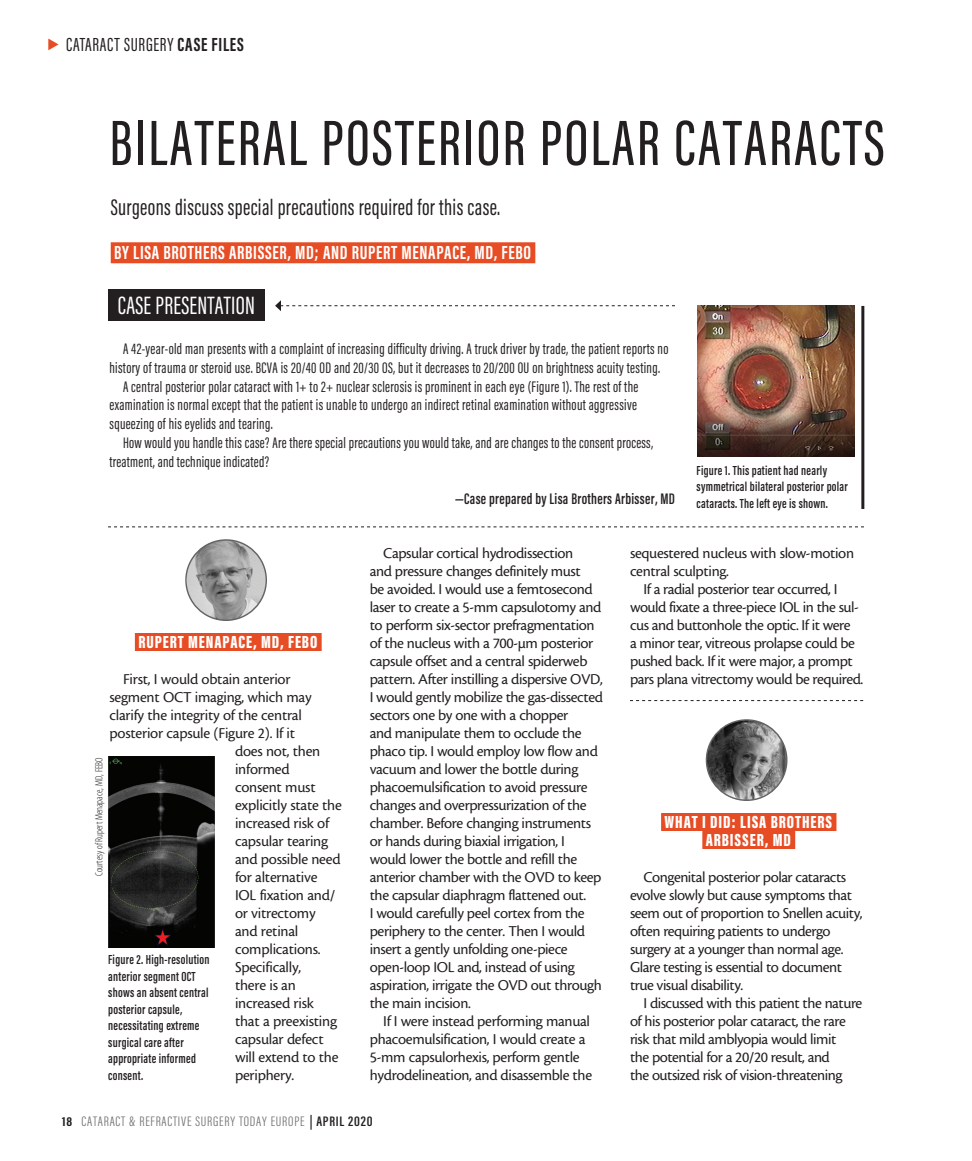
<style>
.page{position:relative;width:972px;height:1161px;background:#fff}
.page>*{position:absolute;margin:0;border:0;box-sizing:border-box;transform-origin:0 0}
.headline{font:500 66px "Acumin Pro Extra Cond";letter-spacing:.035em;color:#231f20}
.sidebar_h1{font:25.95px "Acumin Pro Extra Cond";letter-spacing:.01em;color:#fff}
.deck{font:23.25px "Acumin Pro Extra Cond";letter-spacing:.015em;color:#231f20}
.author{font:700 19.5px "Acumin Pro Extra Cond";letter-spacing:.035em;color:#fff}
.t1{font:19.5px "Acumin Pro Extra Cond";letter-spacing:.035em;color:#231f20}
.subhead{font:900 18px/18px "Acumin Pro Extra Cond";letter-spacing:.05em;color:#fff;text-align:center}
.body{font:15.75px/18px "Cronos MM 408 10";letter-spacing:-.025em;color:#231f20}
.sidebar_body{font:15.75px/18.8px "Acumin Pro Extra Cond";letter-spacing:.02em;color:#231f20}
.body_line_after{font:15.75px/18px "Cronos MM 408 10";letter-spacing:-.03em;color:#231f20}
.sidebar_author{font:600 15.75px "Acumin Pro Extra Cond";letter-spacing:.02em;color:#231f20}
.t2{font:300 14.1px "Acumin Pro Extra Cond";letter-spacing:.05em;color:#6c6d70;scale:1.11 1}
.t3{font:600 13.5px/16.5px "Acumin Pro Extra Cond";letter-spacing:.02em;color:#231f20}
.footnote{font:10.5px "Myriad MM 215 300";color:#231f20}
.s1{font-weight:700}
.s2{font-weight:700;font-size:13.35px;color:#231f20}
.s3{font-weight:600;color:#231f20}
</style>
<div class="page">
<div style="left:135px;top:633px;width:187px;height:18px;background:#e64d25"></div>
<img style="left:187px;top:540px;width:79px;height:80px">
<div style="left:185px;top:539px;width:82px;height:82px;border:1px solid #636366;border-radius:50%"></div>
<svg style="left:630px;top:700px;width:233px;height:1px"></svg>
<div style="left:661px;top:813px;width:175px;height:18px;background:#e64d25"></div>
<div style="left:702px;top:831px;width:93px;height:18px;background:#e64d25"></div>
<img style="left:706px;top:720px;width:81px;height:80px;border-radius:40px">
<div style="left:706px;top:719px;width:81px;height:82px;border:1px solid #636366;border-radius:50%"></div>
<div style="left:111px;top:242px;width:424px;height:21px;background:#e64d25"></div>
<svg style="left:275px;top:300px;width:400px;height:11px"></svg>
<svg style="left:108px;top:527px;width:756px;height:1px"></svg>
<div style="left:108px;top:289px;width:157px;height:32px;background:#231f20"></div>
<img style="left:698px;top:306px;width:156px;height:151px">
<hr style="left:861px;top:306px;width:3px;height:203px;background:#231f20">
<img style="left:108px;top:757px;width:107px;height:190px">
<p class="t1" style="left:66px;top:32px;width:179px">CATARACT SURGERY <span class="s1">CASE FILES</span></p>
<p class="headline" style="left:110px;top:103px;width:777px">BILATERAL POSTERIOR POLAR CATARACTS</p>
<p class="deck" style="left:111px;top:193px;width:391px">Surgeons discuss special precautions required for this case.</p>
<p class="author" style="left:114px;top:240px;width:418px">BY LISA BROTHERS ARBISSER, MD; AND RUPERT MENAPACE, MD, FEBO</p>
<p class="sidebar_h1" style="left:118px;top:290px;width:139px">CASE PRESENTATION</p>
<p class="sidebar_body" style="left:110px;top:339px;width:561px;text-indent:14px">A 42-year-old man presents with a complaint of increasing difficulty driving. A truck driver by trade, the patient reports no history of trauma or steroid use. BCVA is 20/40 OD and 20/30 OS, but it decreases to 20/200 OU on brightness acuity testing.</p>
<p class="sidebar_body" style="left:110px;top:377px;width:530px;text-align:justify;text-indent:14px">A central posterior polar cataract with 1+ to 2+ nuclear sclerosis is prominent in each eye (Figure 1). The rest of the examination is normal except that the patient is unable to undergo an indirect retinal examination without aggressive squeezing of his eyelids and tearing.</p>
<p class="sidebar_body" style="left:110px;top:433px;width:545px;text-indent:14px">How would you handle this case? Are there special precautions you would take, and are changes to the consent process, treatment, and technique indicated?</p>
<p class="sidebar_author" style="left:455px;top:489px;width:221px">—Case prepared by Lisa Brothers Arbisser, MD</p>
<p class="t3" style="left:697px;top:462px;width:153px">Figure 1. This patient had nearly symmetrical bilateral posterior polar cataracts. The left eye is shown.</p>
<p class="subhead" style="left:138px;top:633px;width:181px">RUPERT MENAPACE, MD, FEBO</p>
<p class="body" style="left:123px;top:670px;width:169px">First, I would obtain anterior</p>
<p class="body" style="left:110px;top:688px;width:204px">segment OCT imaging, which may</p>
<p class="body" style="left:110px;top:706px;width:194px">clarify the integrity of the central</p>
<p class="body" style="left:110px;top:724px;width:187px">posterior capsule (Figure 2). If it</p>
<p class="body" style="left:235px;top:742px;width:87px">does not, then</p>
<p class="body" style="left:235px;top:760px;width:56px">informed</p>
<p class="body" style="left:235px;top:778px;width:82px">consent must</p>
<p class="body" style="left:235px;top:796px;width:108px">explicitly state the</p>
<p class="body" style="left:235px;top:814px;width:96px">increased risk of</p>
<p class="body" style="left:235px;top:832px;width:95px">capsular tearing</p>
<p class="body" style="left:235px;top:850px;width:107px">and possible need</p>
<p class="body" style="left:235px;top:868px;width:84px">for alternative</p>
<p class="body" style="left:235px;top:886px;width:102px">IOL fixation and/</p>
<p class="body" style="left:235px;top:904px;width:82px">or vitrectomy</p>
<p class="body" style="left:235px;top:922px;width:65px">and retinal</p>
<p class="body" style="left:235px;top:940px;width:87px">complications.</p>
<p class="body" style="left:235px;top:958px;width:68px">Specifically,</p>
<p class="body" style="left:235px;top:976px;width:62px">there is an</p>
<p class="body" style="left:235px;top:994px;width:80px">increased risk</p>
<p class="body" style="left:235px;top:1012px;width:104px">that a preexisting</p>
<p class="body" style="left:235px;top:1030px;width:90px">capsular defect</p>
<p class="body" style="left:235px;top:1048px;width:105px">will extend to the</p>
<p class="body" style="left:235px;top:1066px;width:61px">periphery.</p>
<p class="footnote" style="left:94px;top:876px;width:120px;rotate:-90deg">Courtesy of Rupert Menapace, MD, FEBO</p>
<p class="t3" style="left:108px;top:951px;width:103px">Figure 2. High-resolution anterior segment OCT shows an absent central posterior capsule, necessitating extreme surgical care after appropriate informed consent.</p>
<p class="body" style="left:370px;top:544px;width:235px;text-indent:14px">Capsular cortical hydrodissection<br>and pressure changes definitely must<br>be avoided. I would use a femtosecond laser to create a 5-mm capsulotomy and to perform six-sector prefragmentation of the nucleus with a 700-µm posterior capsule offset and a central spiderweb pattern. After instilling a dispersive OVD, I would gently mobilize the gas-dissected sectors one by one with a chopper<br>and manipulate them to occlude the phaco tip. I would employ low flow and vacuum and lower the bottle during phacoemulsification to avoid pressure changes and overpressurization of the chamber. Before changing instruments or hands during biaxial irrigation, I would lower the bottle and refill the anterior chamber with the OVD to keep the capsular diaphragm flattened out.<br>I would carefully peel cortex from the periphery to the center. Then I would insert a gently unfolding one-piece open-loop IOL and, instead of using aspiration, irrigate the OVD out through the main incision.</p>
<p class="body" style="left:370px;top:1012px;width:224px;text-indent:14px">If I were instead performing manual phacoemulsification, I would create a 5-mm capsulorhexis, perform gentle hydrodelineation, and disassemble the</p>
<p class="t2" style="left:62px;top:1113px;width:281px"><span class="s2">18</span> CATARACT &amp; REFRACTIVE SURGERY TODAY EUROPE <span class="s3">| APRIL 2020</span></p>
<p class="body" style="left:630px;top:544px;width:226px">sequestered nucleus with slow-motion central sculpting.</p>
<p class="body_line_after" style="left:630px;top:580px;width:235px;text-indent:14px">If a radial posterior tear occurred, I would fixate a three-piece IOL in the sul&shy;cus and buttonhole the optic. If it were<br>a minor tear, vitreous prolapse could be pushed back. If it were major, a prompt pars plana vitrectomy would be required.</p>
<p class="subhead" style="left:665px;top:813px;width:169px">WHAT I DID: LISA BROTHERS<br>ARBISSER, MD</p>
<p class="body" style="left:630px;top:868px;width:234px;text-indent:14px">Congenital posterior polar cataracts evolve slowly but cause symptoms that seem out of proportion to Snellen acuity, often requiring patients to undergo surgery at a younger than normal age.<br>Glare testing is essential to document true visual disability.</p>
<p class="body" style="left:630px;top:994px;width:234px;text-indent:14px">I discussed with this patient the nature of his posterior polar cataract, the rare risk that mild amblyopia would limit<br>the potential for a 20/20 result, and<br>the outsized risk of vision-threatening</p>
</div>
